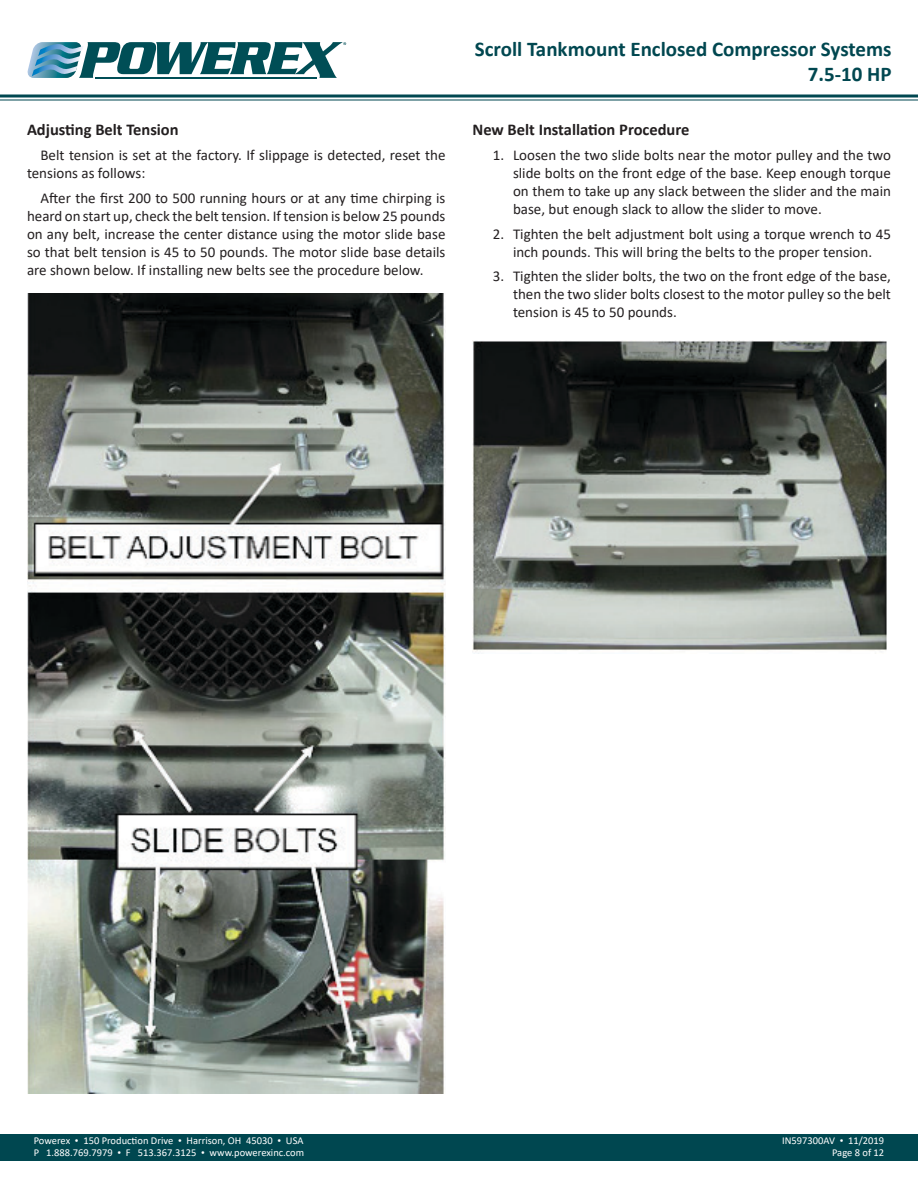
<style>
.page{position:relative;width:918px;height:1188px;background:#fff}
.page>*{position:absolute;margin:0;border:0;box-sizing:border-box;transform-origin:0 0}
.t1{font:700 21px/25.2px "Calibri";color:#004750;text-align:right}
.t2{font:700 16.5px "Calibri";color:#231f20}
.t3{font:15px/18px "Calibri";color:#231f20;text-align:justify}
.t4{font:10.5px/12.6px "Calibri";color:#fff}
.s1{font-family:"Times New Roman"}
</style>
<div class="page">
<svg style="left:27px;top:42px;width:319px;height:36px"></svg>
<div style="left:0;top:1134px;width:918px;height:27px;background:#004750"></div>
<svg style="left:0;top:94px;width:918px;height:4px;background:#3f747b"></svg>
<hr style="left:0;top:99px;width:918px;height:2px;background:#004750">
<img style="left:27px;top:294px;width:419px;height:799px">
<img style="left:472px;top:340px;width:415px;height:314px">
<p class="t2" style="left:27px;top:118px;width:153px">Adjusting Belt Tension</p>
<p class="t3" style="left:27px;top:145px;width:420px;text-indent:14px">Belt tension is set at the factory. If slippage is detected, reset the tensions as follows:</p>
<p class="t3" style="left:27px;top:188px;width:420px;text-indent:14px">After the first 200 to 500 running hours or at any time chirping is heard on start up, check the belt tension. If tension is below 25 pounds on any belt, increase the center distance using the motor slide base so that belt tension is 45 to 50 pounds. The motor slide base details are shown below. If installing new belts see the procedure below.</p>
<h1 class="t1" style="left:475px;top:36px;width:418px">Scroll Tankmount Enclosed Compressor Systems<br>7.5-10 HP</h1>
<p class="t2" style="left:472px;top:118px;width:218px">New Belt Installation Procedure</p>
<p class="t3" style="left:513px;top:145px;width:379px;text-indent:-20px">1. Loosen the two slide bolts near the motor pulley and the two slide bolts on the front edge of the base. Keep enough torque on them to take up any slack between the slider and the main base, but enough slack to allow the slider to move.</p>
<p class="t3" style="left:493px;top:224px;width:400px;text-align:center">2. Tighten the belt adjustment bolt using a torque wrench to 45 inch pounds. This will bring the belts to the proper tension.</p>
<p class="t3" style="left:513px;top:267px;width:379px;text-indent:-20px">3. Tighten the slider bolts, the two on the front edge of the base, then the two slider bolts closest to the motor pulley so the belt tension is 45 to 50 pounds.</p>
<p class="t4" style="left:34px;top:1134px;width:272px">Powerex <span class="s1">•</span> 150 Production Drive <span class="s1">•</span> Harrison, OH 45030 <span class="s1">•</span> USA<br>P 1.888.769.7979 <span class="s1">•</span> F 513.367.3125 <span class="s1">•</span> www.powerexinc.com</p>
<p class="t4" style="left:782px;top:1134px;width:104px;text-align:right">IN597300AV <span class="s1">•</span> 11/2019<br>Page 8 of 12</p>
</div>
